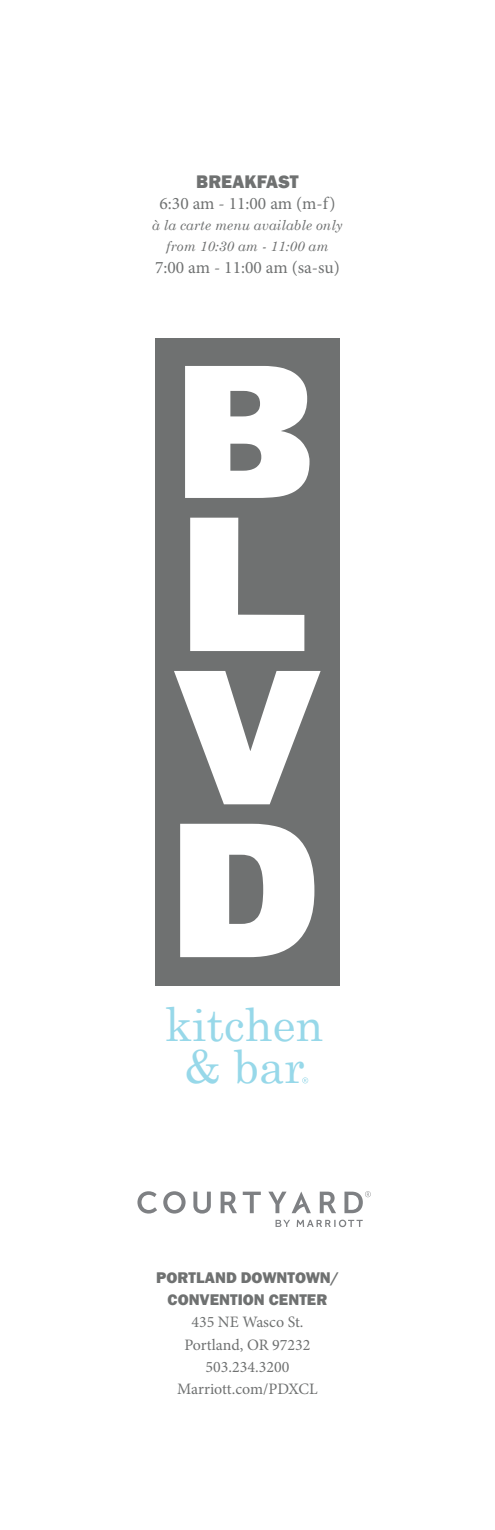
<style>
.page{position:relative;width:495px;height:1530px;background:#fff}
.page>*{position:absolute;margin:0;border:0;box-sizing:border-box;transform-origin:0 0}
.t1{font:45.75px/42.2px "Century Schoolbook";color:#97d8e9;text-align:center}
.t2{font:800 18.75px "Franklin Gothic";color:#6f7171}
.t3{font:17.5px "Minion Pro";color:#6f7171}
.t4{font:16px/22.4px "Minion Pro";color:#6f7171;text-align:center}
.t5{font:800 16px/22.4px "Franklin Gothic";color:#6f7171;text-align:center}
.t6{font:italic 13.75px/21.2px "Century Schoolbook";color:#6f7171;text-align:center}
</style>
<div class="page">
<div style="left:155px;top:338px;width:185px;height:648px;background:#6f7171"></div>
<svg style="left:190px;top:518px;width:114px;height:133px"></svg>
<svg style="left:174px;top:671px;width:147px;height:133px"></svg>
<svg style="left:180px;top:824px;width:134px;height:133px"></svg>
<svg style="left:185px;top:366px;width:125px;height:132px;background:#e8e8e8"></svg>
<svg style="left:302px;top:1077px;width:6px;height:6px"></svg>
<svg style="left:276px;top:1220px;width:14px;height:7px"></svg>
<svg style="left:297px;top:1220px;width:66px;height:7px"></svg>
<svg style="left:137px;top:1191px;width:20px;height:23px"></svg>
<svg style="left:163px;top:1191px;width:23px;height:23px"></svg>
<svg style="left:193px;top:1192px;width:18px;height:22px"></svg>
<svg style="left:221px;top:1192px;width:16px;height:21px"></svg>
<svg style="left:243px;top:1192px;width:18px;height:21px"></svg>
<svg style="left:320px;top:1192px;width:16px;height:21px"></svg>
<svg style="left:268px;top:1192px;width:43px;height:21px"></svg>
<svg style="left:344px;top:1191px;width:27px;height:22px"></svg>
<p class="t2" style="left:196px;top:169px;width:104px">BREAKFAST</p>
<p class="t3" style="left:160px;top:192px;width:177px">6:30 am - 11:00 am (m-f)</p>
<p class="t6" style="left:152px;top:214px;width:192px">à la carte menu available only from 10:30 am - 11:00 am</p>
<p class="t3" style="left:155px;top:255px;width:186px">7:00 am - 11:00 am (sa-su)</p>
<h1 class="t1" style="left:165px;top:999px;width:160px">kitchen &amp; bar</h1>
<p class="t5" style="left:156px;top:1266px;width:184px">PORTLAND DOWNTOWN/<br>CONVENTION CENTER</p>
<p class="t4" style="left:177px;top:1311px;width:142px">435 NE Wasco St.<br>Portland, OR 97232<br>503.234.3200<br>Marriott.com/PDXCL</p>
</div>
